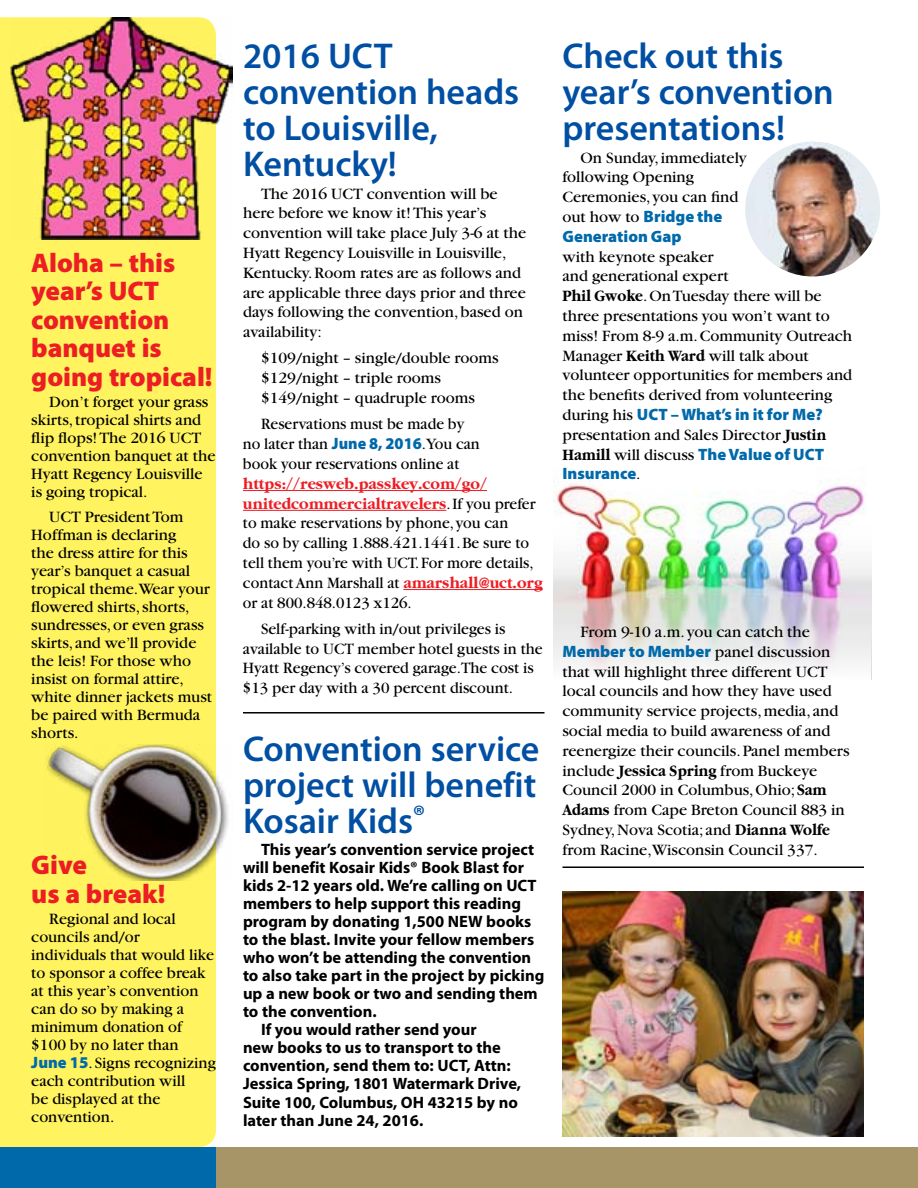
<style>
.page{position:relative;width:918px;height:1188px;background:#fff}
.page>*{position:absolute;margin:0;border:0;box-sizing:border-box;transform-origin:0 0}
.t1{font:600 36px/36px "Myriad Pro";color:#004fa3}
.t2{font:900 27px/28.5px "Myriad Pro";color:#ed1d24}
.t3{font:16.5px/19.8px "Garamond";color:#000}
.t4{font:700 16.5px "Myriad Pro";color:#000}
.t5{font:16.5px/19.8px "Garamond";color:#000;scale:.96 1}
.t6{font:900 16.5px/19.8px "Myriad Pro";color:#0069aa}
.s1{font-family:"Myriad Pro";font-weight:900;color:#0069aa}
.s2{font-weight:700;color:#ed1d24}
.s3{font-family:"Garamond";font-weight:400;color:#000}
.s4{font-weight:700}
.s5{font-family:"Garamond";font-weight:700;color:#000}
</style>
<div class="page">
<div style="left:0;top:17px;width:216px;height:1131px;background:#fff45f"></div>
<div style="left:216px;top:1148px;width:702px;height:40px;background:#a79567"></div>
<div style="left:0;top:1148px;width:216px;height:40px;background:#0069aa"></div>
<img style="left:554px;top:473px;width:317px;height:152px">
<hr style="left:243px;top:490px;width:244px;height:1px;background:#ed1d24">
<hr style="left:243px;top:510px;width:203px;height:1px;background:#ed1d24">
<hr style="left:403px;top:589px;width:140px;height:1px;background:#ed1d24">
<img style="left:745px;top:141px;width:135px;height:135px;border-radius:68px">
<img style="left:11px;top:17px;width:222px;height:222px">
<img style="left:45px;top:744px;width:184px;height:136px">
<img style="left:562px;top:892px;width:302px;height:245px">
<svg style="left:554px;top:625px;width:317px;height:46px;fill:#ebebeb"></svg>
<hr style="left:562px;top:866px;width:302px;height:2px;background:#000">
<hr style="left:243px;top:712px;width:301px;height:2px;background:#000">
<h2 class="t2" style="left:31px;top:247px;width:183px">Aloha – this year’s UCT convention banquet is going tropical!</h2>
<p class="t3" style="left:31px;top:393px;width:186px;line-height:18px;text-indent:18px">Don’t forget your grass skirts, tropical shirts and flip flops! The 2016 UCT convention banquet at the<br>Hyatt Regency Louisville is going tropical.</p>
<p class="t3" style="left:31px;top:508px;width:182px;line-height:18px;text-indent:18px">UCT President Tom<br>Hoffman is declaring<br>the dress attire for this year’s banquet a casual tropical theme.Wear your flowered shirts, shorts, sundresses, or even grass skirts, and we’ll provide the leis! For those who insist on formal attire, white dinner jackets must be paired with Bermuda shorts.</p>
<h2 class="t2" style="left:31px;top:850px;width:136px">Give<br>us a break!</h2>
<p class="t3" style="left:31px;top:910px;width:186px;line-height:18px;text-indent:18px">Regional and local councils and/or individuals that would like to sponsor a coffee break at this year’s convention can do so by making a minimum donation of $100 by no later than<br><span class="s1">June 15</span>. Signs recognizing each contribution will<br>be displayed at the convention.</p>
<h1 class="t1" style="left:243px;top:37px;width:278px">2016 UCT convention heads to Louisville,<br>Kentucky!</h1>
<p class="t3" style="left:243px;top:184px;width:285px;text-indent:18px">The 2016 UCT convention will be here before we know it! This year’s convention will take place July 3-6 at the Hyatt Regency Louisville in Louisville, Kentucky. Room rates are as follows and are applicable three days prior and three days following the convention, based on availability:</p>
<p class="t3" style="left:261px;top:349px;width:239px">$109/night – single/double rooms $129/night – triple rooms $149/night – quadruple rooms</p>
<p class="t5" style="left:243px;top:414px;width:248px;text-indent:18px">Reservations must be made by no later than <span class="s1">June 8, 2016</span>.You can book your reservations online at</p>
<p class="t5" style="left:243px;top:474px;width:314px"><span class="s2">https://resweb.passkey.com/go/ unitedcommercialtravelers</span>. If you prefer to make reservations by phone, you can<br>do so by calling 1.888.421.1441. Be sure to tell them you’re with UCT. For more details, contact Ann Marshall at <span class="s2">amarshall@uct.org </span>or at 800.848.0123 x126.</p>
<p class="t3" style="left:243px;top:619px;width:301px;text-indent:18px">Self-parking with in/out privileges is available to UCT member hotel guests in the Hyatt Regency’s covered garage.The cost is $13 per day with a 30 percent discount.</p>
<h1 class="t1" style="left:243px;top:730px;width:298px;text-align:justify">Convention service project will benefit Kosair Kids<sup>®</sup></h1>
<p class="t4" style="left:261px;top:839px;width:275px">This year’s convention service project</p>
<p class="t4" style="left:243px;top:857px;width:283px">will benefit Kosair Kids® Book Blast for</p>
<p class="t4" style="left:243px;top:875px;width:295px">kids 2-12 years old. We’re calling on UCT</p>
<p class="t4" style="left:243px;top:893px;width:279px">members to help support this reading</p>
<p class="t4" style="left:243px;top:911px;width:290px">program by donating 1,500 NEW books</p>
<p class="t4" style="left:243px;top:929px;width:293px">to the blast. Invite your fellow members</p>
<p class="t4" style="left:243px;top:947px;width:290px">who won’t be attending the convention</p>
<p class="t4" style="left:243px;top:965px;width:303px">to also take part in the project by picking</p>
<p class="t4" style="left:243px;top:983px;width:296px">up a new book or two and sending them</p>
<p class="t4" style="left:243px;top:1001px;width:135px">to the convention.</p>
<p class="t4" style="left:261px;top:1019px;width:217px">If you would rather send your</p>
<p class="t4" style="left:243px;top:1037px;width:259px">new books to us to transport to the</p>
<p class="t4" style="left:243px;top:1055px;width:269px">convention, send them to: UCT, Attn:</p>
<p class="t4" style="left:243px;top:1073px;width:280px">Jessica Spring, 1801 Watermark Drive,</p>
<p class="t4" style="left:243px;top:1091px;width:277px">Suite 100, Columbus, OH 43215 by no</p>
<p class="t4" style="left:243px;top:1109px;width:182px">later than June 24, 2016.</p>
<h1 class="t1" style="left:562px;top:37px;width:273px">Check out this year’s convention presentations!</h1>
<p class="t3" style="left:563px;top:148px;width:186px;text-indent:18px">On Sunday, immediately following Opening<br>Ceremonies, you can find</p>
<p class="t6" style="left:563px;top:206px;width:161px"><span class="s3">out how to</span> Bridge the<br>Generation Gap</p>
<p class="t3" style="left:562px;top:247px;width:291px">with keynote speaker<br>and generational expert<br><span class="s4">Phil Gwoke</span>. On Tuesday there will be three presentations you won’t want to miss! From 8-9 a.m. Community Outreach Manager <span class="s4">Keith Ward</span> will talk about volunteer opportunities for members and the benefits derived from volunteering</p>
<p class="t6" style="left:562px;top:404px;width:262px"><span class="s3">during his</span> UCT – What’s in it for Me?</p>
<p class="t3" style="left:562px;top:425px;width:265px">presentation and Sales Director <span class="s4">Justin</span></p>
<p class="t6" style="left:562px;top:443px;width:263px"><span class="s5">Hamill</span> <span class="s3">will discuss</span> The Value of UCT<br>Insurance<span class="s3">.</span></p>
<p class="t3" style="left:562px;top:622px;width:289px;text-indent:18px">From 9-10 a.m. you can catch the <span class="s1">Member to Member</span> panel discussion that will highlight three different UCT local councils and how they have used community service projects, media, and social media to build awareness of and reenergize their councils. Panel members include <span class="s4">Jessica Spring</span> from Buckeye Council 2000 in Columbus, Ohio; <span class="s4">Sam Adams</span> from Cape Breton Council 883 in Sydney, Nova Scotia; and <span class="s4">Dianna Wolfe </span>from Racine,Wisconsin Council 337.</p>
</div>
